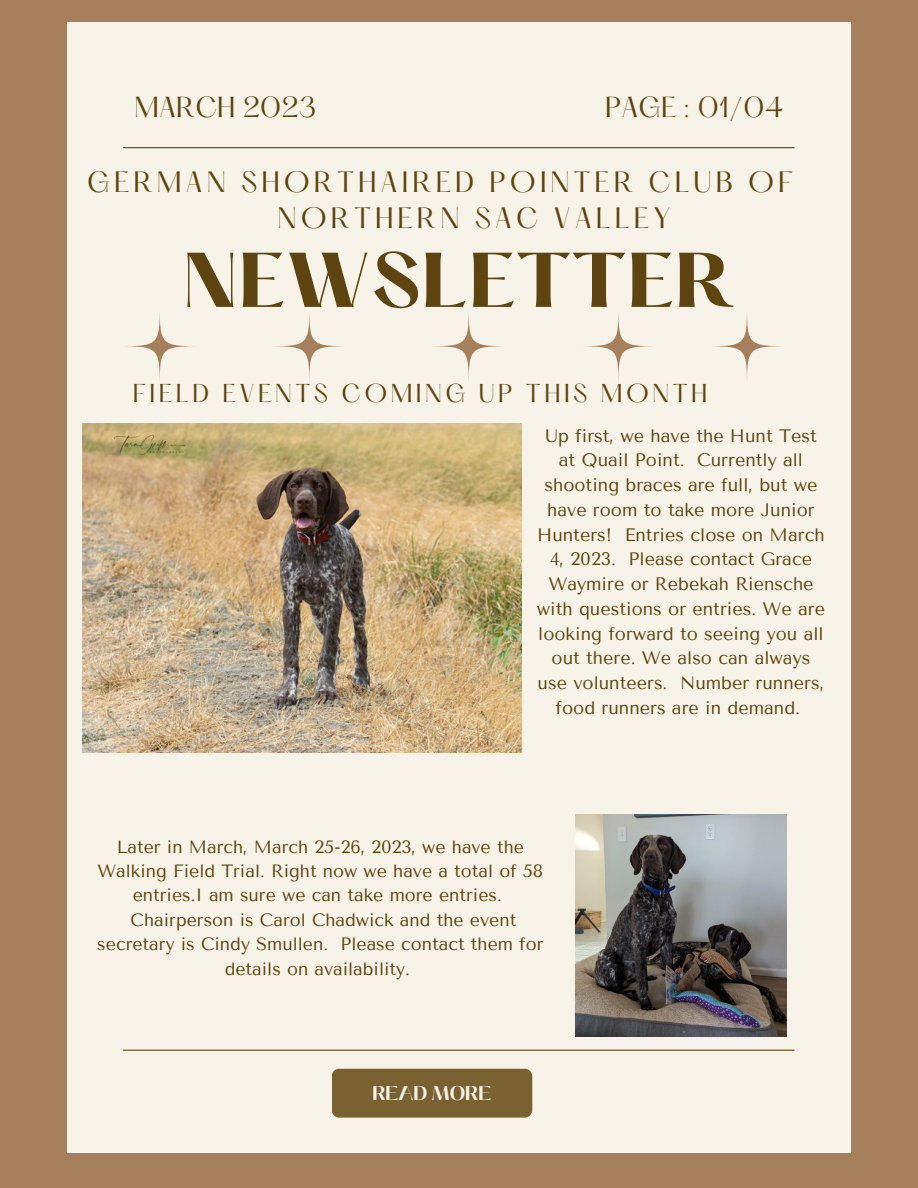
<style>
.page{position:relative;width:918px;height:1188px;background:#a6805c}
.page>*{position:absolute;margin:0;border:0;box-sizing:border-box;transform-origin:0 0}
.t1{font:700 67.8px "Hatton";color:#5d4410}
.t2{font:25.8px/36px "Hatton";letter-spacing:.155em;color:#5d4410}
.t3{font:25.35px "Hatton";color:#5d4410}
.t4{font:22.5px "Hatton";letter-spacing:.155em;color:#5d4410}
.t5{font:700 19.8px "Black Mango";color:#f6f1e9}
.t6{font:18px/24.8px "Tenor Sans";color:#5d4410;text-align:center}
.t7{font:17.7px/24.5px "Tenor Sans";color:#5d4410;text-align:center}
</style>
<div class="page">
<div style="left:67px;top:22px;width:784px;height:1130px;background:#f8f3e8"></div>
<hr style="left:124px;top:147px;width:670px;height:1px;background:#5d4410">
<hr style="left:124px;top:1050px;width:670px;height:1px;background:#5d4410">
<div style="left:332px;top:1069px;width:200px;height:49px;background:#796131;border-radius:8px"></div>
<svg style="left:125px;top:313px;width:69px;height:67px"></svg>
<svg style="left:275px;top:313px;width:68px;height:67px"></svg>
<svg style="left:434px;top:313px;width:69px;height:67px"></svg>
<svg style="left:584px;top:313px;width:68px;height:67px"></svg>
<svg style="left:713px;top:314px;width:68px;height:63px"></svg>
<img style="left:82px;top:424px;width:439px;height:328px">
<img style="left:575px;top:815px;width:212px;height:221px">
<h3 class="t3" style="left:135px;top:95px;width:183px">MARCH 2023</h3>
<h3 class="t3" style="left:605px;top:95px;width:180px">PAGE : 01/04</h3>
<h2 class="t2" style="left:278px;top:167px;width:517px;text-indent:-190px">GERMAN SHORTHAIRED POINTER CLUB OF<br>NORTHERN SAC VALLEY</h2>
<h1 class="t1" style="left:183px;top:249px;width:554px">NEWSLETTER</h1>
<p class="t4" style="left:133px;top:383px;width:576px">FIELD EVENTS COMING UP THIS MONTH</p>
<p class="t6" style="left:537px;top:423px;width:290px">Up first, we have the Hunt Test at Quail Point. Currently all shooting braces are full, but we have room to take more Junior<br>Hunters! Entries close on March<br>4, 2023. Please contact Grace<br>Waymire or Rebekah Riensche with questions or entries. We are looking forward to seeing you all out there. We also can always use volunteers. Number runners, food runners are in demand.</p>
<p class="t7" style="left:97px;top:834px;width:448px">Later in March, March 25-26, 2023, we have the Walking Field Trial. Right now we have a total of 58 entries.I am sure we can take more entries.<br>Chairperson is Carol Chadwick and the event secretary is Cindy Smullen. Please contact them for details on availability.</p>
<p class="t5" style="left:372px;top:1078px;width:121px">READ MORE</p>
</div>
